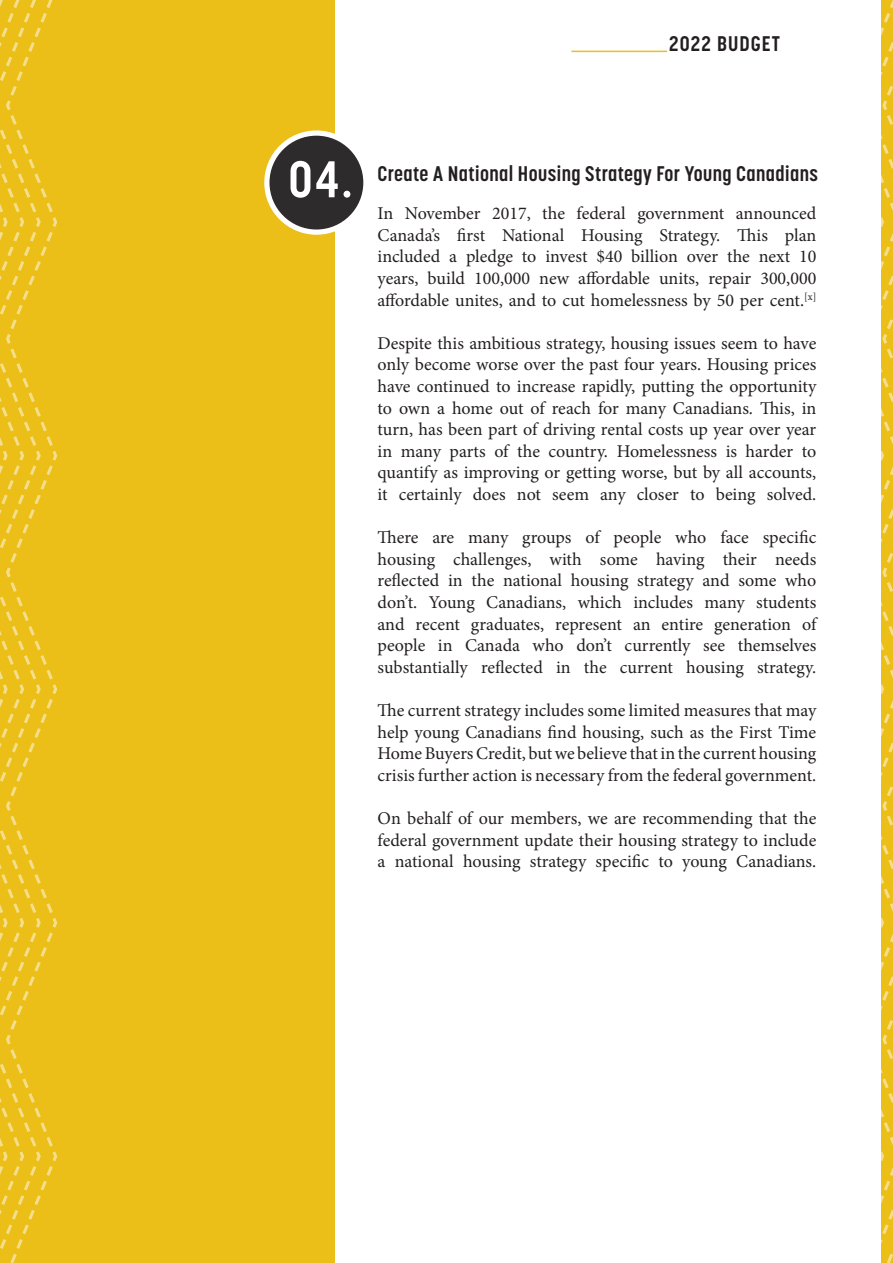
<style>
.page{position:relative;width:893px;height:1263px;background:#fff}
.page>*{position:absolute;margin:0;border:0;box-sizing:border-box;transform-origin:0 0}
.Center{font:700 51px "Korolev Condensed";color:#fff}
.Left_Justify{font:700 21px "Korolev Condensed";letter-spacing:.02em;color:#231f20}
.Left{font:700 21px "Korolev Condensed";letter-spacing:.05em;color:#231f20}
.Left-2{font:18px/21.6px "Minion Pro";color:#231f20;text-align:justify}
</style>
<div class="page">
<div style="left:0;top:0;width:335px;height:1263px;background:#ebbe18"></div>
<svg style="left:0;top:0;width:4px;height:1249px"></svg>
<svg style="left:4px;top:0;width:54px;height:1263px"></svg>
<svg style="left:881px;top:0;width:12px;height:1263px;background:#ecc125"></svg>
<hr style="left:571px;top:51px;width:96px;height:1px;background:#ebbe18">
<div style="left:267px;top:133px;width:99px;height:99px;background:#2e2b2c;border-radius:50%"></div>
<div style="left:264px;top:130px;width:105px;height:105px;border:5px solid #fff;border-radius:50%"></div>
<p class="Left" style="left:669px;top:31px;width:112px">2022 BUDGET</p>
<p class="Center" style="left:288px;top:149px;width:65px">04.</p>
<p class="Left_Justify" style="left:378px;top:161px;width:442px">Create A National Housing Strategy For Young Canadians</p>
<p class="Left-2" style="left:378px;top:203px;width:440px">In November 2017, the federal government announced Canada’s first National Housing Strategy. This plan included a pledge to invest $40 billion over the next 10 years, build 100,000 new affordable units, repair 300,000 affordable unites, and to cut homelessness by 50 per cent.<sup>[x]</sup></p>
<p class="Left-2" style="left:378px;top:332px;width:440px">Despite this ambitious strategy, housing issues seem to have only become worse over the past four years. Housing prices have continued to increase rapidly, putting the opportunity to own a home out of reach for many Canadians. This, in turn, has been part of driving rental costs up year over year in many parts of the country. Homelessness is harder to quantify as improving or getting worse, but by all accounts, it certainly does not seem any closer to being solved.</p>
<p class="Left-2" style="left:378px;top:527px;width:440px">There are many groups of people who face specific housing challenges, with some having their needs reflected in the national housing strategy and some who don’t. Young Canadians, which includes many students and recent graduates, represent an entire generation of people in Canada who don’t currently see themselves substantially reflected in the current housing strategy.</p>
<p class="Left-2" style="left:378px;top:699px;width:440px">The current strategy includes some limited measures that may help young Canadians find housing, such as the First Time Home Buyers Credit, but we believe that in the current housing crisis further action is necessary from the federal government.</p>
<p class="Left-2" style="left:378px;top:807px;width:440px">On behalf of our members, we are recommending that the federal government update their housing strategy to include a national housing strategy specific to young Canadians.</p>
</div>
